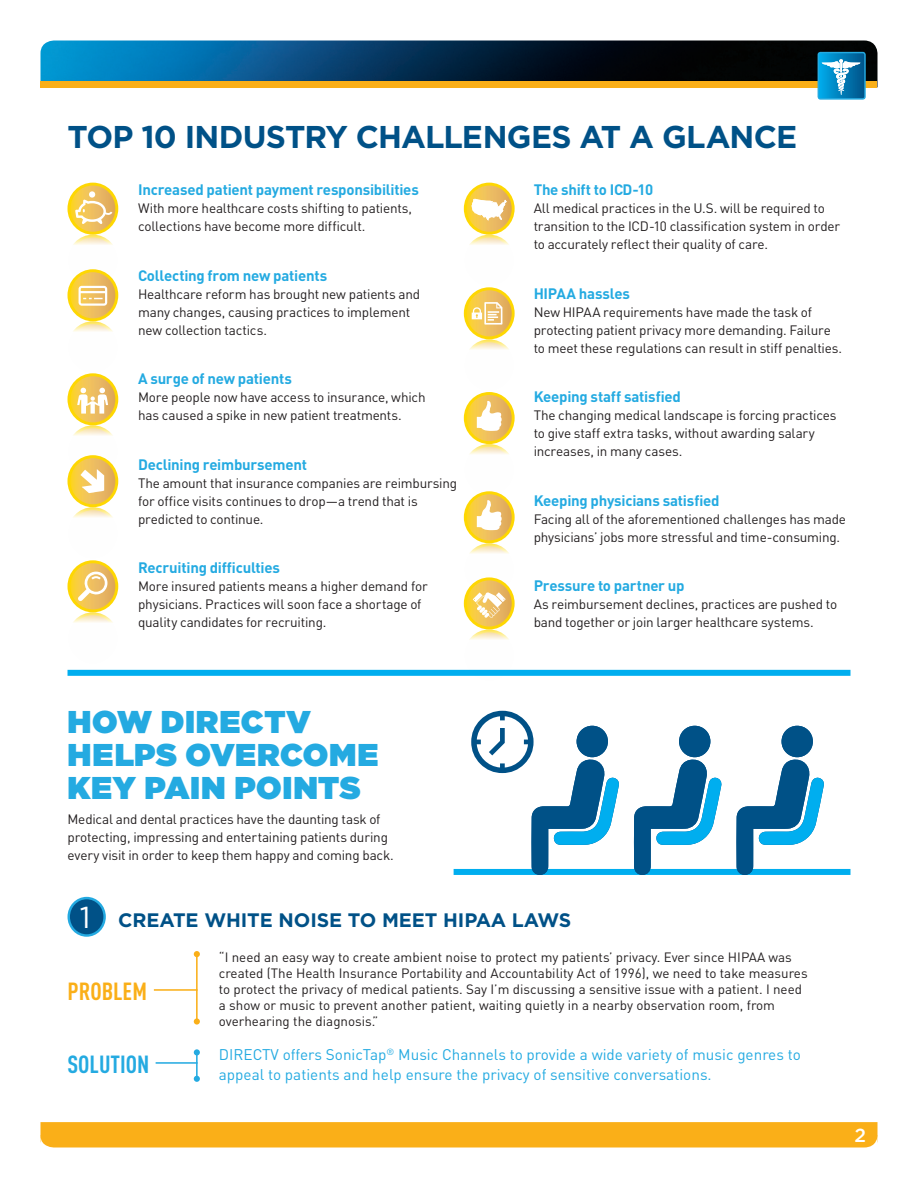
<style>
.page{position:relative;width:918px;height:1188px;background:#fff}
.page>*{position:absolute;margin:0;border:0;box-sizing:border-box;transform-origin:0 0}
.t1{font:900 31.5px/33px "Gotham";letter-spacing:.02em;color:#24aae1}
.t2{font:700 31.5px "Gotham";letter-spacing:-.025em;color:#005187}
.t3{font:30.15px "Gotham";color:#fff}
.t4{font:700 24.45px "DIN Cond";color:#24aae1}
.t5{font:700 24.45px "DIN Cond";color:#faaf18}
.t6{font:700 19.5px "Gotham";letter-spacing:-.005em;color:#005187}
.t7{font:500 18.9px "Gotham";color:#fff}
.t8{font:15.3px/20px "DIN";color:#24aae1}
.t9{font:700 15px "DIN";letter-spacing:-.015em;color:#24aae1}
.t10{font:13.5px/18px "DIN";letter-spacing:-.015em;color:#231f20}
.t11{font:13.35px/16px "DIN";color:#231f20}
</style>
<div class="page">
<div style="left:67px;top:183px;width:51px;height:52px;border:3px solid #fed702;border-radius:50%"></div>
<svg style="left:69px;top:184px;width:48px;height:49px"></svg>
<svg style="left:69px;top:236px;width:48px;height:49px"></svg>
<div style="left:67px;top:235px;width:51px;height:52px;border:3px solid #fed702;border-radius:50%"></div>
<div style="left:464px;top:183px;width:51px;height:52px;border:3px solid #fed702;border-radius:50%"></div>
<svg style="left:465px;top:184px;width:48px;height:49px"></svg>
<svg style="left:465px;top:236px;width:48px;height:49px"></svg>
<div style="left:464px;top:235px;width:51px;height:52px;border:3px solid #fed702;border-radius:50%"></div>
<div style="left:464px;top:287px;width:51px;height:52px;border:3px solid #fed702;border-radius:50%"></div>
<svg style="left:465px;top:289px;width:48px;height:49px"></svg>
<svg style="left:465px;top:341px;width:48px;height:49px"></svg>
<div style="left:464px;top:339px;width:51px;height:52px;border:3px solid #fed702;border-radius:50%"></div>
<div style="left:464px;top:392px;width:51px;height:52px;border:3px solid #fed702;border-radius:50%"></div>
<svg style="left:465px;top:393px;width:48px;height:50px"></svg>
<svg style="left:465px;top:446px;width:48px;height:49px"></svg>
<div style="left:464px;top:444px;width:51px;height:52px;border:3px solid #fed702;border-radius:50%"></div>
<div style="left:464px;top:491px;width:51px;height:52px;border:3px solid #fed702;border-radius:50%"></div>
<svg style="left:465px;top:493px;width:48px;height:49px"></svg>
<svg style="left:465px;top:545px;width:48px;height:49px"></svg>
<div style="left:464px;top:543px;width:51px;height:52px;border:3px solid #fed702;border-radius:50%"></div>
<div style="left:464px;top:577px;width:51px;height:52px;border:3px solid #fed702;border-radius:50%"></div>
<svg style="left:465px;top:579px;width:48px;height:49px"></svg>
<svg style="left:465px;top:631px;width:48px;height:49px"></svg>
<div style="left:464px;top:629px;width:51px;height:53px;border:3px solid #fed702;border-radius:50%"></div>
<div style="left:67px;top:269px;width:51px;height:52px;border:3px solid #fed702;border-radius:50%"></div>
<svg style="left:69px;top:271px;width:48px;height:49px"></svg>
<svg style="left:69px;top:323px;width:48px;height:49px"></svg>
<div style="left:67px;top:321px;width:51px;height:52px;border:3px solid #fed702;border-radius:50%"></div>
<div style="left:67px;top:373px;width:51px;height:52px;border:3px solid #fed702;border-radius:50%"></div>
<svg style="left:69px;top:375px;width:48px;height:49px"></svg>
<svg style="left:69px;top:427px;width:48px;height:49px"></svg>
<div style="left:67px;top:425px;width:51px;height:52px;border:3px solid #fed702;border-radius:50%"></div>
<div style="left:67px;top:455px;width:51px;height:52px;border:3px solid #fed702;border-radius:50%"></div>
<svg style="left:69px;top:457px;width:48px;height:49px"></svg>
<svg style="left:69px;top:509px;width:48px;height:49px"></svg>
<div style="left:67px;top:507px;width:51px;height:52px;border:3px solid #fed702;border-radius:50%"></div>
<div style="left:67px;top:560px;width:51px;height:52px;border:3px solid #fed702;border-radius:50%"></div>
<svg style="left:69px;top:562px;width:48px;height:49px"></svg>
<svg style="left:69px;top:614px;width:48px;height:49px"></svg>
<div style="left:67px;top:612px;width:51px;height:52px;border:3px solid #fed702;border-radius:50%"></div>
<div style="left:68px;top:670px;width:783px;height:6px;background:#00aeef"></div>
<div style="left:454px;top:869px;width:396px;height:6px;background:#00aeef"></div>
<svg style="left:634px;top:726px;width:88px;height:149px"></svg>
<div style="left:679px;top:726px;width:31px;height:31px;background:#005187;border-radius:50%"></div>
<svg style="left:736px;top:726px;width:89px;height:149px"></svg>
<div style="left:781px;top:726px;width:32px;height:31px;background:#005187;border-radius:50%"></div>
<svg style="left:471px;top:711px;width:149px;height:164px"></svg>
<hr style="left:196px;top:954px;width:2px;height:68px;background:#faaf18">
<svg style="left:194px;top:951px;width:6px;height:6px"></svg>
<div style="left:194px;top:1018px;width:6px;height:7px;background:#faaf18;border-radius:50%"></div>
<hr style="left:196px;top:1052px;width:2px;height:27px;background:#24aae1">
<svg style="left:194px;top:1049px;width:6px;height:6px"></svg>
<svg style="left:194px;top:1076px;width:6px;height:6px"></svg>
<hr style="left:154px;top:989px;width:44px;height:2px;background:#faaf18">
<hr style="left:156px;top:1062px;width:42px;height:2px;background:#24aae1">
<div style="left:69px;top:898px;width:36px;height:38px;background:#005187;border-radius:50%"></div>
<div style="left:68px;top:897px;width:38px;height:40px;border:2px solid #24aae1;border-radius:50%"></div>
<svg style="left:40px;top:1122px;width:837px;height:26px"></svg>
<img style="left:40px;top:40px;width:838px;height:41px">
<div style="left:40px;top:81px;width:838px;height:6px;background:#faaf18"></div>
<div style="left:818px;top:52px;width:48px;height:48px;border:1px solid #24aae1;border-radius:2px"></div>
<svg style="left:818px;top:53px;width:47px;height:46px"></svg>
<p class="t2" style="left:68px;top:116px;width:731px">TOP 10 INDUSTRY CHALLENGES AT A GLANCE</p>
<p class="t9" style="left:138px;top:180px;width:282px">Increased patient payment responsibilities</p>
<p class="t10" style="left:138px;top:199px;width:276px">With more healthcare costs shifting to patients, collections have become more difficult.</p>
<p class="t9" style="left:138px;top:265px;width:191px">Collecting from new patients</p>
<p class="t10" style="left:138px;top:284px;width:284px">Healthcare reform has brought new patients and many changes, causing practices to implement new collection tactics.</p>
<p class="t9" style="left:138px;top:369px;width:155px">A surge of new patients</p>
<p class="t10" style="left:138px;top:388px;width:289px">More people now have access to insurance, which has caused a spike in new patient treatments.</p>
<p class="t9" style="left:138px;top:454px;width:170px">Declining reimbursement</p>
<p class="t10" style="left:138px;top:473px;width:321px">The amount that insurance companies are reimbursing for office visits continues to drop—a trend that is predicted to continue.</p>
<p class="t9" style="left:138px;top:558px;width:144px">Recruiting difficulties</p>
<p class="t10" style="left:138px;top:577px;width:291px">More insured patients means a higher demand for physicians. Practices will soon face a shortage of quality candidates for recruiting.</p>
<p class="t9" style="left:534px;top:180px;width:121px">The shift to ICD-10</p>
<p class="t10" style="left:534px;top:199px;width:308px">All medical practices in the U.S. will be required to transition to the ICD-10 classification system in order to accurately reflect their quality of care.</p>
<p class="t9" style="left:534px;top:283px;width:98px">HIPAA hassles</p>
<p class="t10" style="left:534px;top:302px;width:310px">New HIPAA requirements have made the task of protecting patient privacy more demanding. Failure to meet these regulations can result in stiff penalties.</p>
<p class="t9" style="left:534px;top:387px;width:149px">Keeping staff satisfied</p>
<p class="t10" style="left:534px;top:406px;width:304px">The changing medical landscape is forcing practices to give staff extra tasks, without awarding salary increases, in many cases.</p>
<p class="t9" style="left:534px;top:490px;width:187px">Keeping physicians satisfied</p>
<p class="t10" style="left:534px;top:509px;width:314px">Facing all of the aforementioned challenges has made physicians’ jobs more stressful and time-consuming.</p>
<p class="t9" style="left:534px;top:576px;width:152px">Pressure to partner up</p>
<p class="t10" style="left:534px;top:595px;width:305px">As reimbursement declines, practices are pushed to band together or join larger healthcare systems.</p>
<p class="t1" style="left:68px;top:705px;width:312px">HOW DIRECTV<br>HELPS OVERCOME<br>KEY PAIN POINTS</p>
<p class="t10" style="left:68px;top:810px;width:328px">Medical and dental practices have the daunting task of protecting, impressing and entertaining patients during every visit in order to keep them happy and coming back.</p>
<p class="t3" style="left:80px;top:898px;width:12px">1</p>
<p class="t6" style="left:118px;top:907px;width:454px">CREATE WHITE NOISE TO MEET HIPAA LAWS</p>
<p class="t11" style="left:219px;top:949px;width:590px">“I need an easy way to create ambient noise to protect my patients’ privacy. Ever since HIPAA was created (The Health Insurance Portability and Accountability Act of 1996), we need to take measures to protect the privacy of medical patients. Say I’m discussing a sensitive issue with a patient. I need a show or music to prevent another patient, waiting quietly in a nearby observation room, from overhearing the diagnosis.”</p>
<p class="t8" style="left:219px;top:1044px;width:583px">DIRECTV offers SonicTap<sup>®</sup> Music Channels to provide a wide variety of music genres to appeal to patients and help ensure the privacy of sensitive conversations.</p>
<p class="t5" style="left:68px;top:976px;width:81px">PROBLEM</p>
<p class="t4" style="left:68px;top:1049px;width:83px">SOLUTION</p>
<p class="t7" style="left:855px;top:1123px;width:13px">2</p>
</div>
